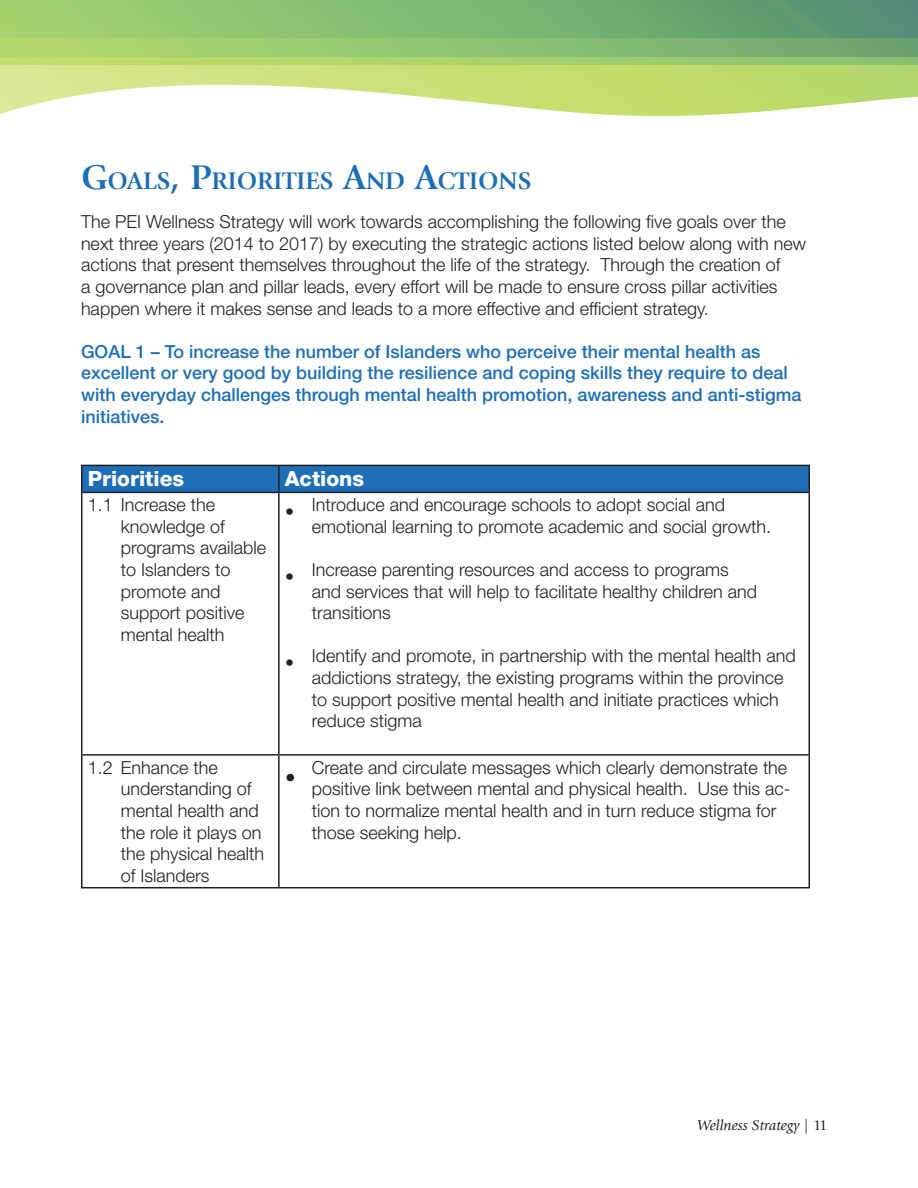
<style>
.page{position:relative;width:918px;height:1188px;background:#fff}
.page>*{position:absolute;margin:0;border:0;box-sizing:border-box;transform-origin:0 0}
.t1{font:700 25.2px "Giovanni";color:#1e6eb7}
.t2{font:800 21px "Helvetica Neue LT Std";color:#fff}
.t3{font:300 21px "Helvetica Neue LT Std";color:#231f20}
.t4{font:300 18px/21.6px "Helvetica Neue LT Std";color:#231f20}
.t5{font:500 18px/21.6px "Helvetica Neue LT Std";color:#1e6eb7}
.t6{font:italic 15px "Giovanni";color:#231f20}
.s1{font-size:36px}
.s2{font-style:normal}
</style>
<div class="page">
<svg style="left:0;top:64px;width:918px;height:53px"></svg>
<svg style="left:0;top:56px;width:918px;height:8px;background:#a4cf6e"></svg>
<div style="left:0;top:0;width:918px;height:56px;background:linear-gradient(to right,#b5dd6e,#6ba672)"></div>
<div style="left:0;top:0;width:918px;height:38px;background:linear-gradient(to right,#a7d870,#529273)"></div>
<svg style="left:81px;top:465px;width:727px;height:27px;background:#1e6bb2"></svg>
<hr style="left:279px;top:465px;width:531px;height:1px;background:#231f20">
<hr style="left:278px;top:466px;width:2px;height:26px;background:#231f20">
<hr style="left:808px;top:466px;width:2px;height:26px;background:#231f20">
<hr style="left:81px;top:492px;width:198px;height:1px;background:#231f20">
<hr style="left:81px;top:493px;width:1px;height:261px;background:#231f20">
<hr style="left:279px;top:492px;width:531px;height:1px;background:#231f20">
<hr style="left:278px;top:493px;width:2px;height:261px;background:#231f20">
<hr style="left:808px;top:493px;width:2px;height:261px;background:#231f20">
<hr style="left:81px;top:754px;width:198px;height:2px;background:#231f20">
<hr style="left:81px;top:756px;width:1px;height:131px;background:#231f20">
<hr style="left:279px;top:754px;width:531px;height:2px;background:#231f20">
<hr style="left:278px;top:756px;width:2px;height:131px;background:#231f20">
<hr style="left:808px;top:756px;width:2px;height:131px;background:#231f20">
<hr style="left:81px;top:887px;width:198px;height:1px;background:#231f20">
<hr style="left:279px;top:887px;width:531px;height:1px;background:#231f20">
<h1 class="t1" style="left:81px;top:166px;width:452px"><span class="s1">G</span>OALS<span class="s1">, P</span>RIORITIES <span class="s1">A</span>ND <span class="s1">A</span>CTIONS</h1>
<p class="t4" style="left:81px;top:211px;width:727px">The PEI Wellness Strategy will work towards accomplishing the following five goals over the next three years (2014 to 2017) by executing the strategic actions listed below along with new actions that present themselves throughout the life of the strategy. Through the creation of<br>a governance plan and pillar leads, every effort will be made to ensure cross pillar activities happen where it makes sense and leads to a more effective and efficient strategy.</p>
<p class="t5" style="left:81px;top:340px;width:722px">GOAL 1 – To increase the number of Islanders who perceive their mental health as excellent or very good by building the resilience and coping skills they require to deal with everyday challenges through mental health promotion, awareness and anti-stigma initiatives.</p>
<p class="t2" style="left:88px;top:466px;width:98px">Priorities</p>
<p class="t2" style="left:285px;top:466px;width:81px">Actions</p>
<p class="t4" style="left:121px;top:494px;width:147px;text-indent:-33px">1. 1 Increase the knowledge of programs available to Islanders to promote and support positive mental health</p>
<p class="t4" style="left:312px;top:494px;width:457px">Introduce and encourage schools to adopt social and emotional learning to promote academic and social growth.</p>
<p class="t4" style="left:285px;top:501px;width:10px">•</p>
<p class="t4" style="left:312px;top:558px;width:447px">Increase parenting resources and access to programs and services that will help to facilitate healthy children and transitions</p>
<p class="t4" style="left:312px;top:645px;width:486px">Identify and promote, in partnership with the mental health and addictions strategy, the existing programs within the province to support positive mental health and initiate practices which reduce stigma</p>
<p class="t4" style="left:285px;top:566px;width:10px">•</p>
<p class="t4" style="left:285px;top:652px;width:10px">•</p>
<p class="t4" style="left:121px;top:756px;width:145px;text-indent:-33px">1. 2 Enhance the understanding of mental health and the role it plays on the physical health of Islanders</p>
<p class="t4" style="left:312px;top:756px;width:480px">Create and circulate messages which clearly demonstrate the positive link between mental and physical health. Use this ac&shy;tion to normalize mental health and in turn reduce stigma for those seeking help.</p>
<p class="t3" style="left:285px;top:765px;width:12px">•</p>
<p class="t6" style="left:697px;top:1117px;width:132px">Wellness Strategy | <span class="s2">11</span></p>
</div>
